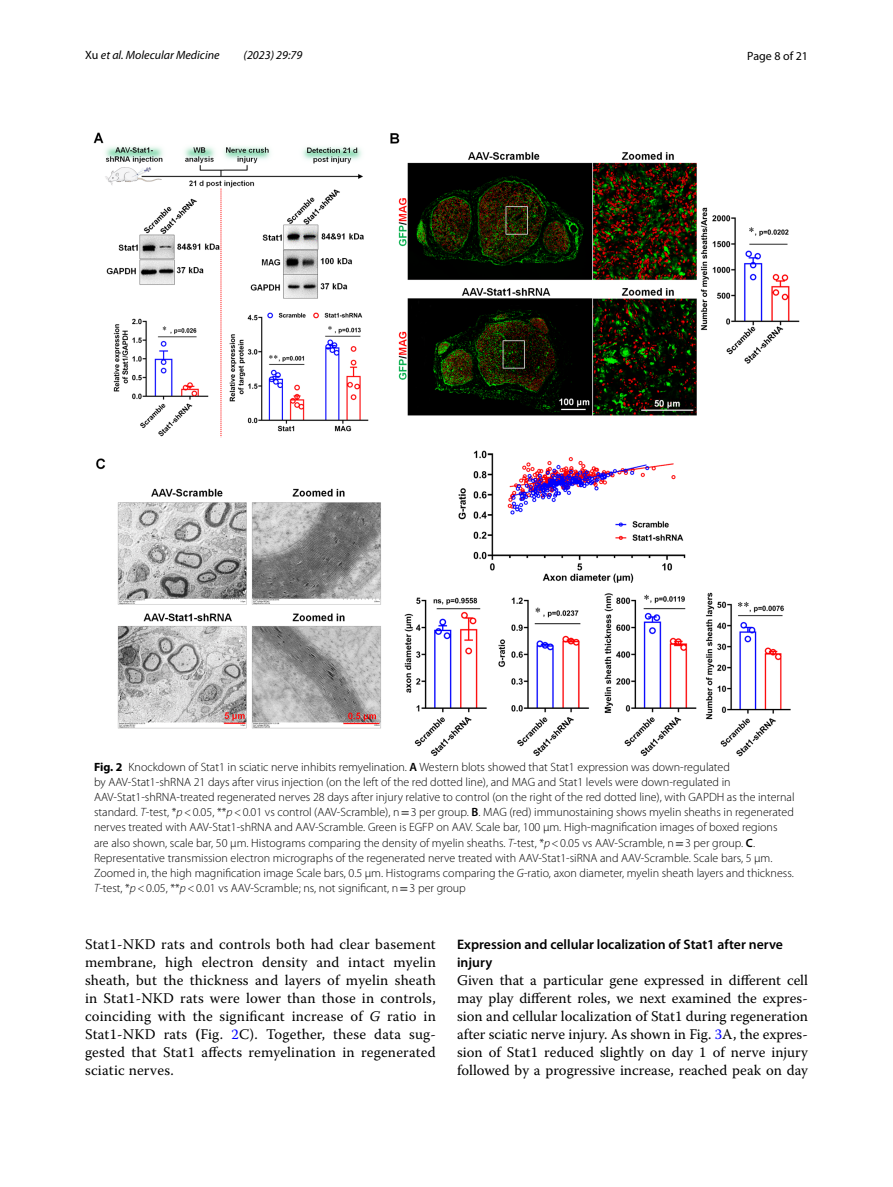
<style>
.page{position:relative;width:893px;height:1187px;background:#fff}
.page>*{position:absolute;margin:0;border:0;box-sizing:border-box;transform-origin:0 0}
.t1{font:14.7px/18px "Warnock Pro";letter-spacing:.01em;color:#000;text-align:justify}
.t2{font:600 13.8px/18px "Myriad Pro";color:#000}
.t3{font:300 12px/15px "Myriad Pro";color:#000}
.t4{font:italic 12px "Myriad Pro";color:#000}
.t5{font:12px "Myriad Pro";color:#000}
.s1{font-style:normal}
.s2{font-weight:700}
.s3{font-weight:600}
.s4{font-style:italic}
.s5{font-family:"STIX";font-weight:400}
.s6{color:#00f}
</style>
<div class="page">
<img style="left:94px;top:133px;width:705px;height:623px">
<p class="t4" style="left:85px;top:48px;width:136px"><span class="s1">Xu</span> et al. Molecular Medicine</p>
<p class="t4" style="left:244px;top:48px;width:60px">(2023) 29:79</p>
<p class="t5" style="left:747px;top:48px;width:62px">Page 8 of 21</p>
<p class="t3" style="left:94px;top:760px;width:702px"><span class="s2">Fig. 2</span> Knockdown of Stat1 in sciatic nerve inhibits remyelination. <span class="s3">A</span> Western blots showed that Stat1 expression was down-regulated<br>by AAV-Stat1-shRNA 21 days after virus injection (on the left of the red dotted line), and MAG and Stat1 levels were down-regulated in AAV-Stat1-shRNA-treated regenerated nerves 28 days after injury relative to control (on the right of the red dotted line), with GAPDH as the internal standard. <span class="s4">T</span>-test, *<span class="s4">p</span>&lt;0.05, **<span class="s4">p</span>&lt;0.01 vs control (AAV-Scramble), n<span class="s5">=</span>3 per group. <span class="s3">B</span>. MAG (red) immunostaining shows myelin sheaths in regenerated nerves treated with AAV-Stat1-shRNA and AAV-Scramble. Green is EGFP on AAV. Scale bar, 100 μm. High-magnification images of boxed regions are also shown, scale bar, 50 μm. Histograms comparing the density of myelin sheaths. <span class="s4">T</span>-test, *<span class="s4">p</span>&lt;0.05 vs AAV-Scramble, n<span class="s5">=</span>3 per group. <span class="s3">C</span>.<br>Representative transmission electron micrographs of the regenerated nerve treated with AAV-Stat1-siRNA and AAV-Scramble. Scale bars, 5 μm.<br>Zoomed in, the high magnification image Scale bars, 0.5 μm. Histograms comparing the <span class="s4">G</span>-ratio, axon diameter, myelin sheath layers and thickness.<br><span class="s4">T</span>-test, *<span class="s4">p</span>&lt;0.05, **<span class="s4">p</span>&lt;0.01 vs AAV-Scramble; ns, not significant, n<span class="s5">=</span>3 per group</p>
<p class="t1" style="left:85px;top:935px;width:352px">Stat1-NKD rats and controls both had clear basement membrane, high electron density and intact myelin sheath, but the thickness and layers of myelin sheath in Stat1-NKD rats were lower than those in controls, coinciding with the significant increase of <span class="s4">G</span> ratio in Stat1-NKD rats <span class="s2">(</span>Fig. <span class="s6">2</span>C). Together, these data sug&shy;gested that Stat1 affects remyelination in regenerated sciatic nerves.</p>
<p class="t2" style="left:457px;top:934px;width:327px">Expression and cellular localization of Stat1 after nerve injury</p>
<p class="t1" style="left:457px;top:970px;width:352px">Given that a particular gene expressed in different cell may play different roles, we next examined the expres&shy;sion and cellular localization of Stat1 during regeneration after sciatic nerve injury. As shown in Fig. <span class="s6">3</span>A, the expres&shy;sion of Stat1 reduced slightly on day 1 of nerve injury followed by a progressive increase, reached peak on day</p>
</div>
